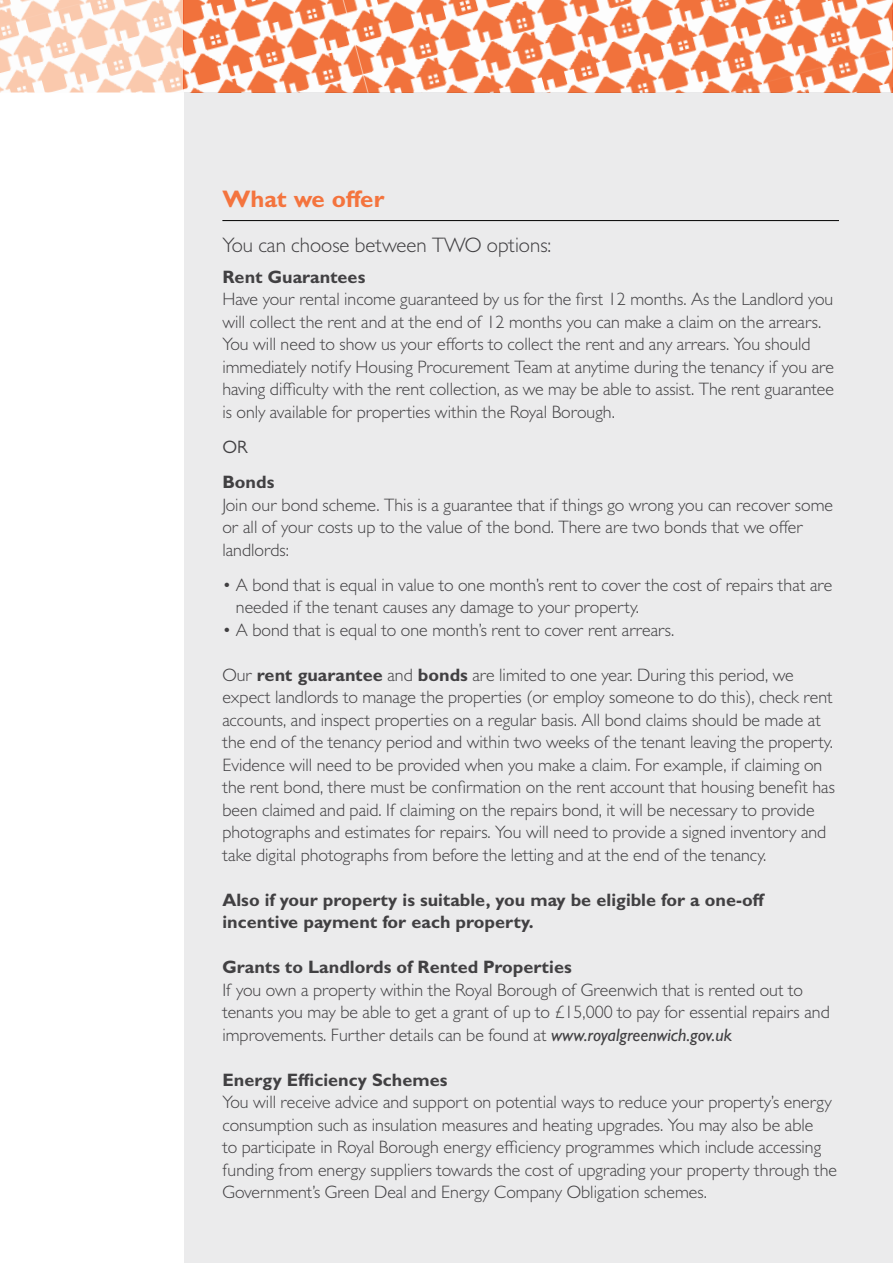
<style>
.page{position:relative;width:893px;height:1263px;background:#fff}
.page>*{position:absolute;margin:0;border:0;box-sizing:border-box;transform-origin:0 0}
.t1{font:700 24px "Gill Sans MT Std";color:#f4743e}
.t2{font:300 21px "Gill Sans MT Std";color:#414042}
.t3{font:300 18px/22.5px "Gill Sans MT Std";color:#414042}
.t4{font:700 18px/22.5px "Gill Sans MT Std";color:#414042}
.t5{font:18px "Gill Sans MT Std";color:#414042}
.s1{font-weight:700}
.s2{font-weight:500;font-style:italic}
</style>
<div class="page">
<div style="left:0;top:92px;width:893px;height:1171px;background:#ebebec"></div>
<div style="left:0;top:92px;width:184px;height:1171px;background:#fff"></div>
<svg style="left:184px;top:0;width:709px;height:92px"></svg>
<svg style="left:0;top:0;width:184px;height:92px"></svg>
<hr style="left:222px;top:220px;width:617px;height:1px;background:#000">
<h1 class="t1" style="left:222px;top:184px;width:164px">What we offer</h1>
<p class="t2" style="left:222px;top:232px;width:330px">You can choose between TWO options:</p>
<p class="t4" style="left:222px;top:265px;width:145px">Rent Guarantees</p>
<p class="t3" style="left:222px;top:287px;width:613px">Have your rental income guaranteed by us for the first 12 months. As the Landlord you will collect the rent and at the end of 12 months you can make a claim on the arrears.<br>You will need to show us your efforts to collect the rent and any arrears. You should immediately notify Housing Procurement Team at anytime during the tenancy if you are having difficulty with the rent collection, as we may be able to assist. The rent guarantee is only available for properties within the Royal Borough.</p>
<p class="t5" style="left:222px;top:436px;width:27px">OR</p>
<p class="t4" style="left:222px;top:470px;width:54px">Bonds</p>
<p class="t3" style="left:222px;top:493px;width:612px">Join our bond scheme. This is a guarantee that if things go wrong you can recover some or all of your costs up to the value of the bond. There are two bonds that we offer landlords:</p>
<p class="t3" style="left:236px;top:573px;width:598px;text-indent:-14px">• A bond that is equal in value to one month’s rent to cover the cost of repairs that are needed if the tenant causes any damage to your property.</p>
<p class="t3" style="left:222px;top:618px;width:453px">• A bond that is equal to one month’s rent to cover rent arrears.</p>
<p class="t3" style="left:222px;top:663px;width:614px">Our <span class="s1">rent guarantee</span> and <span class="s1">bonds</span> are limited to one year. During this period, we expect landlords to manage the properties (or employ someone to do this), check rent accounts, and inspect properties on a regular basis. All bond claims should be made at the end of the tenancy period and within two weeks of the tenant leaving the property.<br>Evidence will need to be provided when you make a claim. For example, if claiming on the rent bond, there must be confirmation on the rent account that housing benefit has been claimed and paid. If claiming on the repairs bond, it will be necessary to provide photographs and estimates for repairs. You will need to provide a signed inventory and take digital photographs from before the letting and at the end of the tenancy.</p>
<p class="t4" style="left:222px;top:888px;width:544px">Also if your property is suitable, you may be eligible for a one-off incentive payment for each property.</p>
<p class="t4" style="left:222px;top:956px;width:351px">Grants to Landlords of Rented Properties</p>
<p class="t3" style="left:222px;top:978px;width:609px">If you own a property within the Royal Borough of Greenwich that is rented out to tenants you may be able to get a grant of up to £15,000 to pay for essential repairs and improvements. Further details can be found at <span class="s2">www.royalgreenwich.gov.uk</span></p>
<p class="t4" style="left:222px;top:1068px;width:227px">Energy Efficiency Schemes</p>
<p class="t3" style="left:222px;top:1091px;width:616px">You will receive advice and support on potential ways to reduce your property’s energy consumption such as insulation measures and heating upgrades. You may also be able<br>to participate in Royal Borough energy efficiency programmes which include accessing funding from energy suppliers towards the cost of upgrading your property through the Government’s Green Deal and Energy Company Obligation schemes.</p>
</div>
